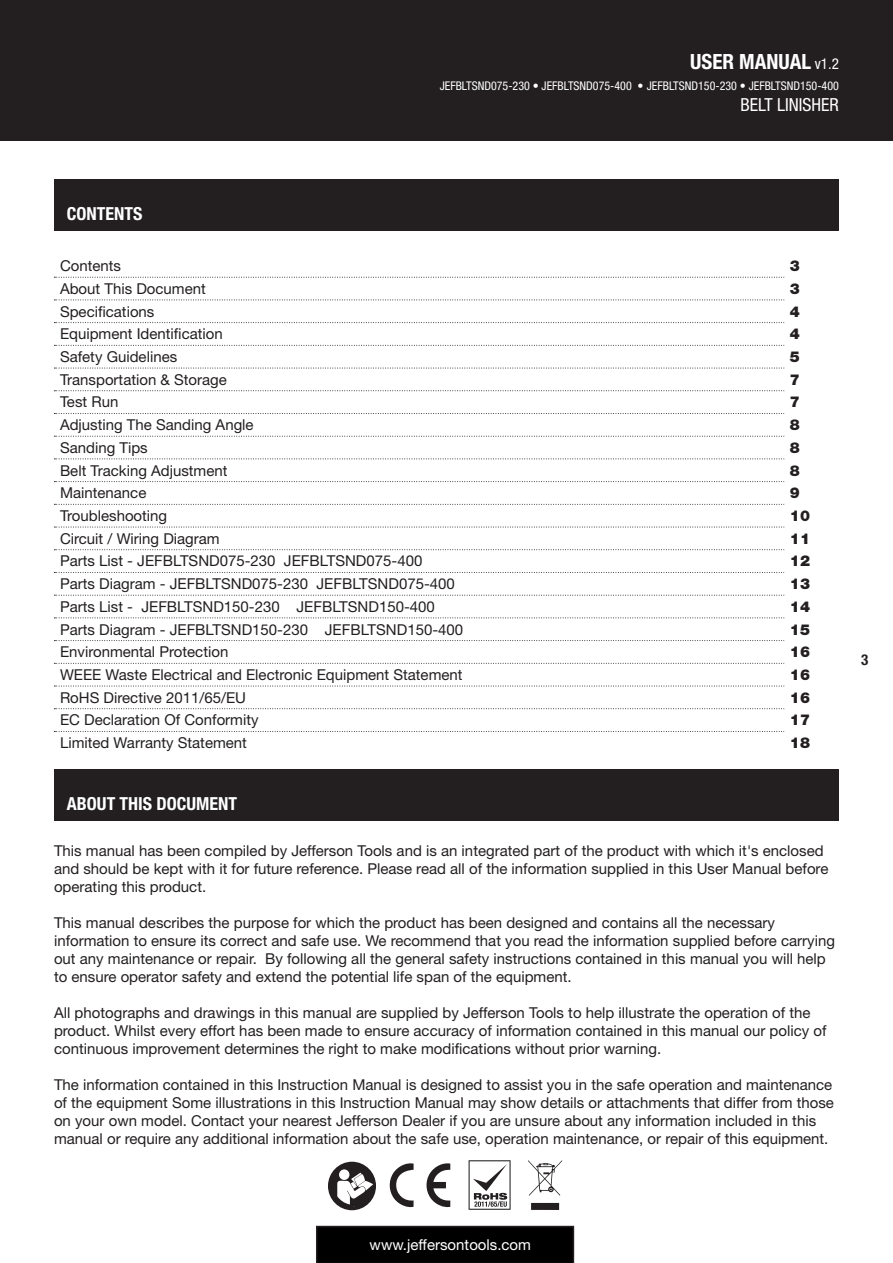
<style>
.page{position:relative;width:893px;height:1263px;background:#fff}
.page>*{position:absolute;margin:0;border:0;box-sizing:border-box;transform-origin:0 0}
.t1{font:700 condensed 21px "Helvetica Neue LT Std";color:#fff}
.t2{font:700 condensed 18px "Helvetica Neue LT Std";color:#fff}
.t3{font:condensed 18px "Helvetica Neue LT Std";color:#fff}
.basic_italic{font:15px/18px "Helvetica Neue LT Std";color:#231f20}
.t4{font:900 15px "Helvetica Neue LT Std";color:#231f20}
.t5{font:15px "Helvetica Neue LT Std";color:#fff}
.t6{font:700 condensed 15px "Helvetica Neue LT Std";color:#231f20}
.t7{font:condensed 12px "Helvetica Neue LT Std";color:#fff}
.s1{font-weight:400;font-size:15px}
.s2{font-weight:700;font-stretch:normal}
</style>
<div class="page">
<div style="left:0;top:0;width:893px;height:141px;background:#231f20"></div>
<svg style="left:316px;top:1226px;width:258px;height:37px;background:#010101"></svg>
<div style="left:54px;top:179px;width:785px;height:51px;background:#231f20"></div>
<svg style="left:54px;top:276px;width:731px;height:456px"></svg>
<div style="left:54px;top:769px;width:785px;height:51px;background:#231f20"></div>
<svg style="left:426px;top:1163px;width:24px;height:45px"></svg>
<svg style="left:389px;top:1163px;width:25px;height:45px"></svg>
<svg style="left:528px;top:1160px;width:34px;height:36px"></svg>
<div style="left:531px;top:1203px;width:28px;height:7px;background:#231f20"></div>
<svg style="left:328px;top:1162px;width:48px;height:48px"></svg>
<svg style="left:469px;top:1160px;width:42px;height:50px"></svg>
<h1 class="t1" style="left:690px;top:49px;width:150px">USER MANUAL <span class="s1">v1.2</span></h1>
<p class="t7" style="left:440px;top:79px;width:401px">JEFBLTSND075-230 <span class="s2">•</span> JEFBLTSND075-400 <span class="s2">•</span> JEFBLTSND150-230 <span class="s2">•</span> JEFBLTSND150-400</p>
<p class="t3" style="left:740px;top:94px;width:100px">BELT LINISHER</p>
<p class="t2" style="left:67px;top:203px;width:77px">CONTENTS</p>
<p class="basic_italic" style="left:60px;top:257px;width:63px">Contents</p>
<p class="t4" style="left:790px;top:257px;width:12px">3</p>
<p class="basic_italic" style="left:60px;top:279px;width:147px">About This Document</p>
<p class="t4" style="left:790px;top:280px;width:12px">3</p>
<p class="basic_italic" style="left:60px;top:302px;width:96px">Specifications</p>
<p class="t4" style="left:790px;top:302px;width:12px">4</p>
<p class="basic_italic" style="left:60px;top:325px;width:164px">Equipment Identification</p>
<p class="t4" style="left:790px;top:325px;width:12px">4</p>
<p class="basic_italic" style="left:60px;top:347px;width:119px">Safety Guidelines</p>
<p class="t4" style="left:790px;top:348px;width:12px">5</p>
<p class="basic_italic" style="left:60px;top:370px;width:168px">Transportation &amp; Storage</p>
<p class="t4" style="left:790px;top:370px;width:12px">7</p>
<p class="basic_italic" style="left:60px;top:393px;width:60px">Test Run</p>
<p class="t4" style="left:790px;top:393px;width:12px">7</p>
<p class="basic_italic" style="left:60px;top:416px;width:195px">Adjusting The Sanding Angle</p>
<p class="t4" style="left:790px;top:416px;width:12px">8</p>
<p class="basic_italic" style="left:60px;top:438px;width:89px">Sanding Tips</p>
<p class="t4" style="left:790px;top:439px;width:12px">8</p>
<p class="basic_italic" style="left:60px;top:461px;width:169px">Belt Tracking Adjustment</p>
<p class="t4" style="left:790px;top:461px;width:12px">8</p>
<p class="basic_italic" style="left:60px;top:484px;width:88px">Maintenance</p>
<p class="t4" style="left:790px;top:484px;width:12px">9</p>
<p class="basic_italic" style="left:60px;top:506px;width:109px">Troubleshooting</p>
<p class="t4" style="left:790px;top:507px;width:22px">10</p>
<p class="basic_italic" style="left:60px;top:529px;width:161px">Circuit / Wiring Diagram</p>
<p class="t4" style="left:790px;top:529px;width:22px">11</p>
<p class="basic_italic" style="left:60px;top:552px;width:364px">Parts List - JEFBLTSND075-230 JEFBLTSND075-400</p>
<p class="t4" style="left:790px;top:552px;width:22px">12</p>
<p class="basic_italic" style="left:60px;top:575px;width:396px">Parts Diagram - JEFBLTSND075-230 JEFBLTSND075-400</p>
<p class="t4" style="left:790px;top:575px;width:22px">13</p>
<p class="basic_italic" style="left:60px;top:597px;width:376px">Parts List - JEFBLTSND150-230 JEFBLTSND150-400</p>
<p class="t4" style="left:790px;top:598px;width:22px">14</p>
<p class="basic_italic" style="left:60px;top:620px;width:405px">Parts Diagram - JEFBLTSND150-230 JEFBLTSND150-400</p>
<p class="t4" style="left:790px;top:620px;width:22px">15</p>
<p class="basic_italic" style="left:60px;top:643px;width:170px">Environmental Protection</p>
<p class="t4" style="left:790px;top:643px;width:22px">16</p>
<p class="basic_italic" style="left:60px;top:665px;width:404px">WEEE Waste Electrical and Electronic Equipment Statement</p>
<p class="t4" style="left:790px;top:666px;width:22px">16</p>
<p class="basic_italic" style="left:60px;top:688px;width:188px">RoHS Directive 2011/65/EU</p>
<p class="t4" style="left:790px;top:688px;width:22px">16</p>
<p class="basic_italic" style="left:60px;top:711px;width:200px">EC Declaration Of Conformity</p>
<p class="t4" style="left:790px;top:711px;width:22px">17</p>
<p class="basic_italic" style="left:60px;top:734px;width:189px">Limited Warranty Statement</p>
<p class="t4" style="left:790px;top:734px;width:22px">18</p>
<p class="t2" style="left:67px;top:792px;width:172px">ABOUT THIS DOCUMENT</p>
<p class="basic_italic" style="left:54px;top:842px;width:776px">This manual has been compiled by Jefferson Tools and is an integrated part of the product with which it's enclosed and should be kept with it for future reference. Please read all of the information supplied in this User Manual before operating this product.</p>
<p class="basic_italic" style="left:54px;top:914px;width:783px">This manual describes the purpose for which the product has been designed and contains all the necessary information to ensure its correct and safe use. We recommend that you read the information supplied before carrying out any maintenance or repair. By following all the general safety instructions contained in this manual you will help to ensure operator safety and extend the potential life span of the equipment.</p>
<p class="basic_italic" style="left:54px;top:1004px;width:774px">All photographs and drawings in this manual are supplied by Jefferson Tools to help illustrate the operation of the product. Whilst every effort has been made to ensure accuracy of information contained in this manual our policy of continuous improvement determines the right to make modifications without prior warning.</p>
<p class="basic_italic" style="left:54px;top:1076px;width:781px">The information contained in this Instruction Manual is designed to assist you in the safe operation and maintenance of the equipment Some illustrations in this Instruction Manual may show details or attachments that differ from those on your own model. Contact your nearest Jefferson Dealer if you are unsure about any information included in this manual or require any additional information about the safe use, operation maintenance, or repair of this equipment.</p>
<p class="t6" style="left:861px;top:651px;width:9px">3</p>
<p class="t5" style="left:370px;top:1235px;width:163px">www.jeffersontools.com</p>
</div>
